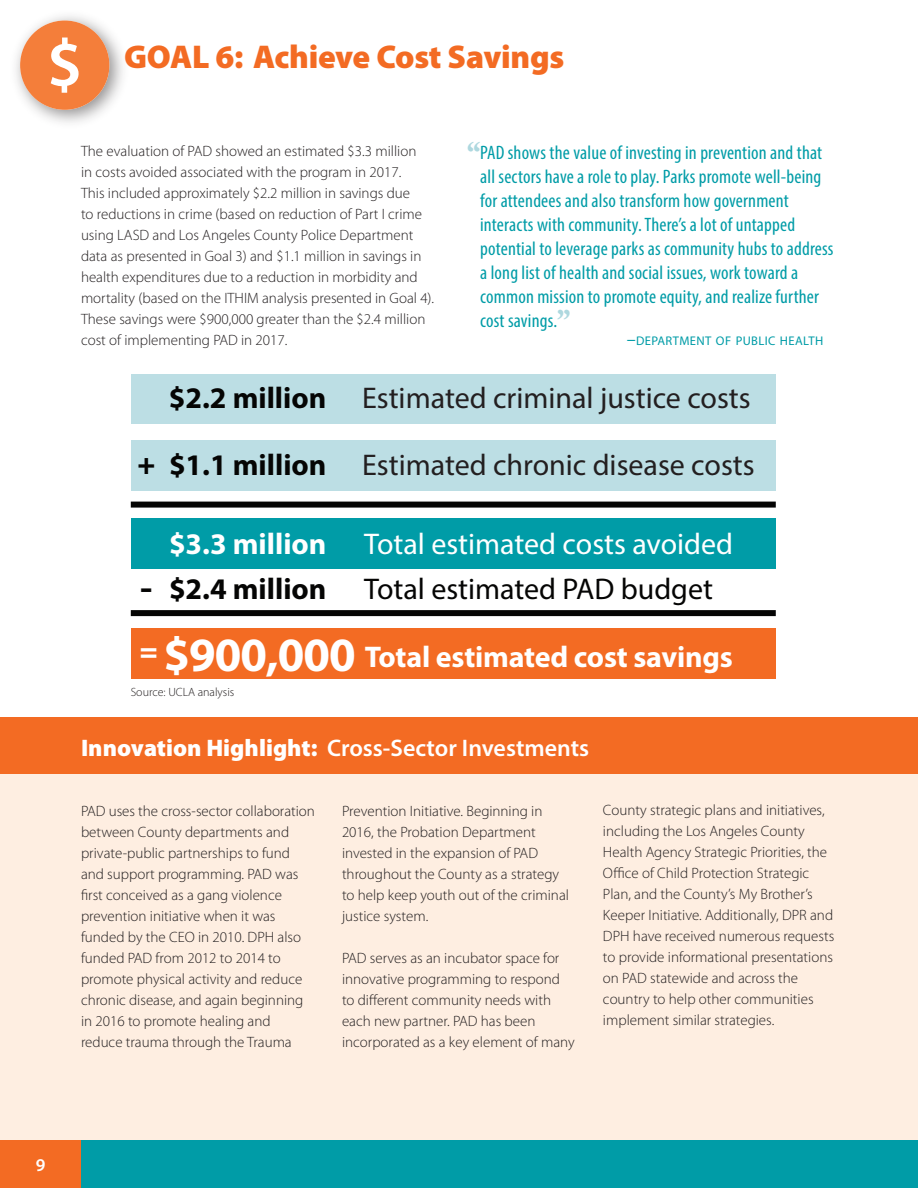
<style>
.page{position:relative;width:918px;height:1188px;background:#fff}
.page>*{position:absolute;margin:0;border:0;box-sizing:border-box;transform-origin:0 0}
.t1{font:600 67.5px "Myriad Pro";color:#fff}
.t2{font:700 45px "Garamond Three";color:#aed8df}
.Section_Head_w_o_Rul{font:900 33px "Myriad Pro";letter-spacing:-.01em;color:#f36b23}
.t3{font:30px "Myriad Pro";color:#231f20}
.t4{font:700 30px "Myriad Pro";letter-spacing:-.005em;color:#fff}
.t5{font:700 30px "Myriad Pro";color:#050504}
.t6{font:30px "Myriad Pro";color:#fff}
.t7{font:30px "Myriad Pro";color:#050504}
.t8{font:900 30px/63.8px "Myriad Pro";color:#050504;scale:1.25 1}
.t9{font:900 30px "Myriad Pro";color:#050504}
.Paragraph_Heads{font:600 24px "Myriad Pro";color:#fff}
.PQ_-_sans_serif{font:condensed 19.5px/24px "Myriad Pro";letter-spacing:.01em;color:#009ca7}
.t10{font:600 18px "Myriad Pro";color:#fff}
.Text_-_Sans_serif{font:300 15px/21px "Myriad Pro";color:#231f20}
.PQ_source_-_sans_ser{font:12.6px "Myriad Pro";letter-spacing:.03em;color:#009ca7}
.footnotes_-_sans_ser{font:300 12px "Myriad Pro";color:#231f20}
.s1{font-size:18px}
.s2{font-size:48px}
.s3{color:#fff}
.s4{font-weight:900}
</style>
<div class="page">
<div style="left:0;top:734px;width:918px;height:410px;background:#feeee1"></div>
<div style="left:78px;top:1141px;width:840px;height:47px;background:#009ca7"></div>
<div style="left:0;top:1141px;width:81px;height:47px;background:#f36b23"></div>
<div style="left:131px;top:374px;width:645px;height:50px;background:#bcdee4"></div>
<div style="left:131px;top:440px;width:645px;height:51px;background:#bcdee4"></div>
<div style="left:131px;top:628px;width:645px;height:51px;background:#f36b23"></div>
<div style="left:131px;top:518px;width:645px;height:51px;background:#009ca7"></div>
<div style="left:131px;top:502px;width:645px;height:6px;background:#050504"></div>
<div style="left:131px;top:610px;width:645px;height:6px;background:#050504"></div>
<div style="left:0;top:718px;width:918px;height:56px;background:#f36b23"></div>
<img style="left:16px;top:16px;width:107px;height:107px">
<div style="left:20px;top:21px;width:89px;height:89px;background:#f47e3a;border-radius:50%"></div>
<p class="t1" style="left:47px;top:21px;width:38px">$</p>
<p class="Section_Head_w_o_Rul" style="left:124px;top:38px;width:442px">GOAL 6: Achieve Cost Savings</p>
<p class="Text_-_Sans_serif" style="left:81px;top:141px;width:355px">The evaluation of PAD showed an estimated $3.3 million<br>in costs avoided associated with the program in 2017.<br>This included approximately $2.2 million in savings due<br>to reductions in crime (based on reduction of Part I crime using LASD and Los Angeles County Police Department data as presented in Goal 3) and $1.1 million in savings in health expenditures due to a reduction in morbidity and mortality (based on the ITHIM analysis presented in Goal 4).<br>These savings were $900,000 greater than the $2.4 million cost of implementing PAD in 2017.</p>
<p class="t2" style="left:466px;top:131px;width:18px">‘‘</p>
<p class="PQ_-_sans_serif" style="left:480px;top:140px;width:355px">PAD shows the value of investing in prevention and that all sectors have a role to play. Parks promote well-being for attendees and also transform how government interacts with community. There’s a lot of untapped potential to leverage parks as community hubs to address a long list of health and social issues, work toward a common mission to promote equity, and realize further cost savings.</p>
<p class="t2" style="left:556px;top:299px;width:18px">’’</p>
<p class="PQ_source_-_sans_ser" style="left:627px;top:333px;width:198px"><span class="s1">–</span>DEPARTMENT OF PUBLIC HEALTH</p>
<p class="t5" style="left:169px;top:378px;width:159px">$2.2 million</p>
<p class="t3" style="left:362px;top:379px;width:390px">Estimated criminal justice costs</p>
<p class="t5" style="left:169px;top:446px;width:159px">$1.1 million</p>
<p class="t9" style="left:137px;top:447px;width:19px">+</p>
<p class="t3" style="left:362px;top:447px;width:394px">Estimated chronic disease costs</p>
<p class="t4" style="left:169px;top:524px;width:159px">$3.3 million</p>
<p class="t6" style="left:364px;top:525px;width:370px">Total estimated costs avoided</p>
<p class="t5" style="left:169px;top:570px;width:159px">$2.4 million</p>
<p class="t4" style="left:164px;top:637px;width:571px"><span class="s2">$900,000</span> Total estimated cost savings</p>
<p class="t7" style="left:364px;top:571px;width:350px">Total estimated PAD budget</p>
<p class="t8" style="left:140px;top:556px;width:16px">- <span class="s3">=</span></p>
<p class="footnotes_-_sans_ser" style="left:131px;top:685px;width:105px">Source: UCLA analysis</p>
<p class="Paragraph_Heads" style="left:81px;top:732px;width:510px"><span class="s4">Innovation Highlight:</span> Cross-Sector Investments</p>
<p class="Text_-_Sans_serif" style="left:81px;top:801px;width:236px">PAD uses the cross-sector collaboration between County departments and private-public partnerships to fund and support programming. PAD was first conceived as a gang violence prevention initiative when it was funded by the CEO in 2010. DPH also funded PAD from 2012 to 2014 to promote physical activity and reduce chronic disease, and again beginning in 2016 to promote healing and reduce trauma through the Trauma</p>
<p class="Text_-_Sans_serif" style="left:342px;top:801px;width:228px">Prevention Initiative. Beginning in<br>2016, the Probation Department invested in the expansion of PAD throughout the County as a strategy to help keep youth out of the criminal justice system.</p>
<p class="Text_-_Sans_serif" style="left:342px;top:948px;width:234px">PAD serves as an incubator space for innovative programming to respond to different community needs with each new partner. PAD has been incorporated as a key element of many</p>
<p class="Text_-_Sans_serif" style="left:603px;top:800px;width:233px">County strategic plans and initiatives, including the Los Angeles County Health Agency Strategic Priorities, the Office of Child Protection Strategic Plan, and the County’s My Brother’s Keeper Initiative. Additionally, DPR and DPH have received numerous requests to provide informational presentations on PAD statewide and across the country to help other communities implement similar strategies.</p>
<p class="t10" style="left:36px;top:1154px;width:11px">9</p>
</div>
